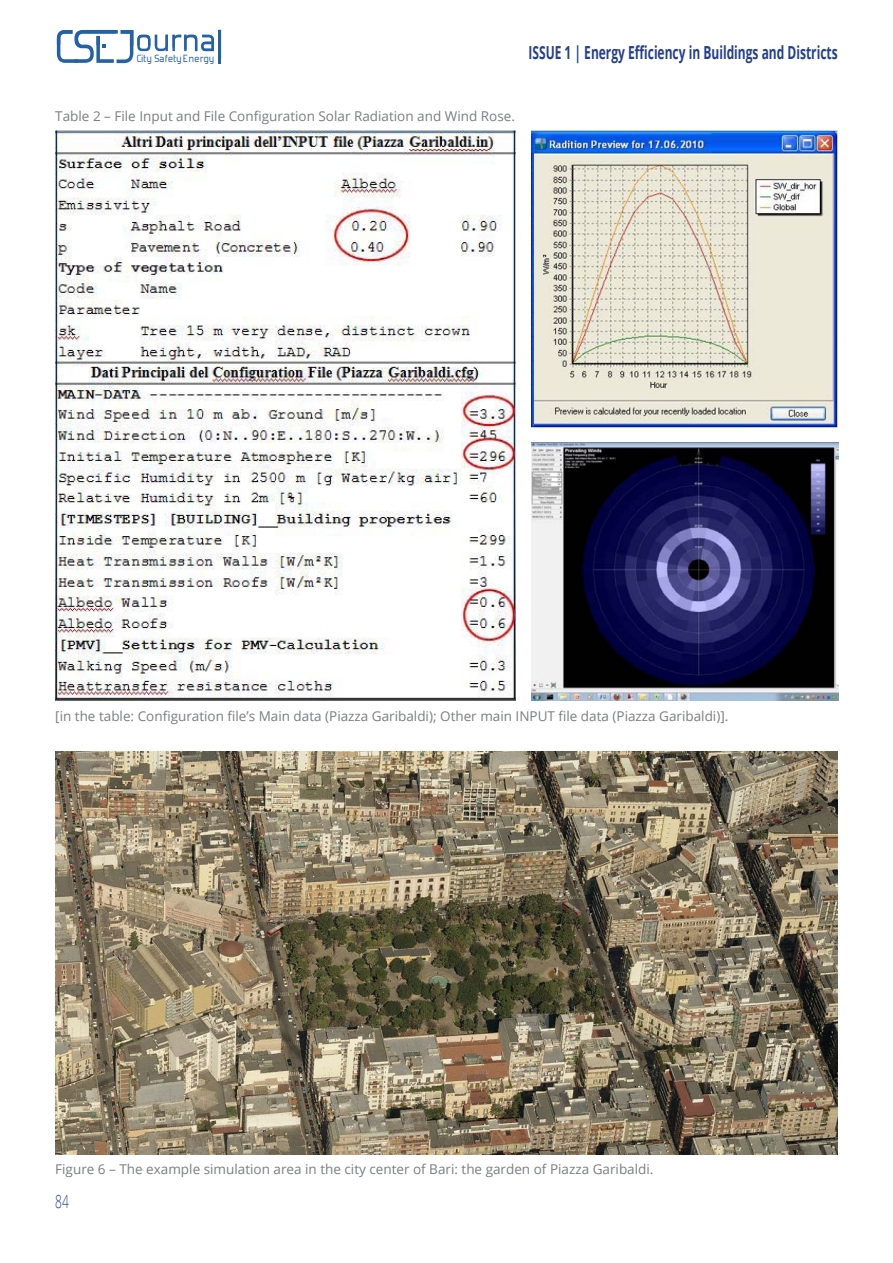
<style>
.page{position:relative;width:893px;height:1263px;background:#fff}
.page>*{position:absolute;margin:0;border:0;box-sizing:border-box;transform-origin:0 0}
.t1{font:700 18px "Open Sans";color:#253f8e;scale:.67 1}
.t2{font:300 18px "Open Sans";color:#253f8e;scale:.67 1}
.t3{font:13.5px "Open Sans";color:#7b7d82}
.t4{font:12.3px "Forgotten Futurist";letter-spacing:.045em;color:#2561a6}
</style>
<div class="page">
<svg style="left:57px;top:30px;width:164px;height:33px"></svg>
<img style="left:55px;top:130px;width:461px;height:571px">
<img style="left:532px;top:130px;width:306px;height:297px">
<img style="left:532px;top:443px;width:306px;height:257px">
<img style="left:55px;top:751px;width:783px;height:403px">
<p class="t4" style="left:137px;top:54px;width:79px">City Safety Energy</p>
<h1 class="t1" style="left:528px;top:40px;width:463px">ISSUE 1 | Energy Efficiency in Buildings and Districts</h1>
<p class="t3" style="left:55px;top:107px;width:461px">Table 2 – File Input and File Configuration Solar Radiation and Wind Rose.</p>
<p class="t3" style="left:55px;top:706px;width:675px">[in the table: Configuration file’s Main data (Piazza Garibaldi); Other main INPUT file data (Piazza Garibaldi)].</p>
<p class="t3" style="left:55px;top:1160px;width:600px">Figure 6 – The example simulation area in the city center of Bari: the garden of Piazza Garibaldi.</p>
<h1 class="t2" style="left:55px;top:1189px;width:22px">84</h1>
</div>
